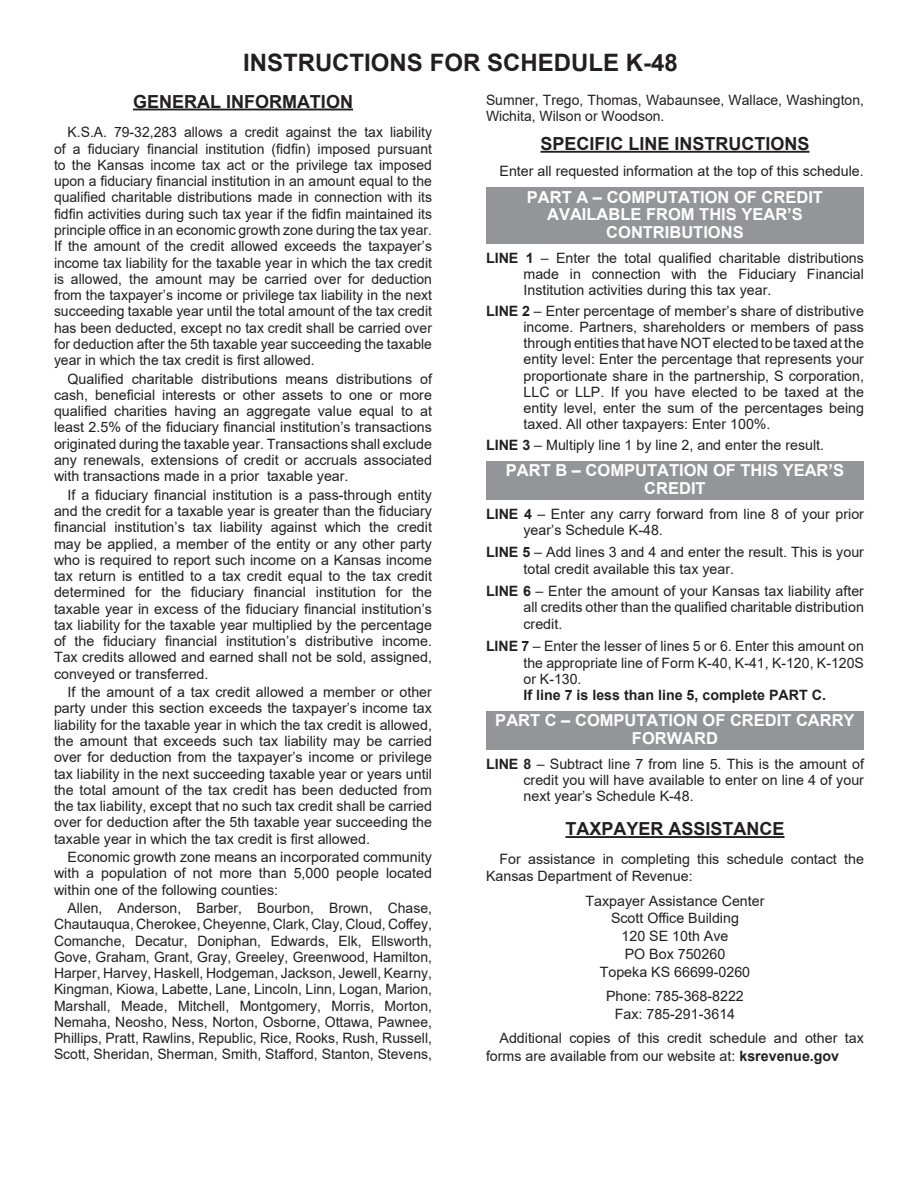
<style>
.page{position:relative;width:918px;height:1188px;background:#fff}
.page>*{position:absolute;margin:0;border:0;box-sizing:border-box;transform-origin:0 0}
.Page_Title{font:700 24px "Arial";color:#231f20}
.Story_Heading{font:700 18px "Arial";color:#231f20}
.Story_Text_Bullets{font:700 18px "Arial";color:#231f20}
.Paragraph_Shading_2{font:700 16.5px/17.7px "Arial";color:#fff;text-align:center}
.Story_Text_Bullets-2{font:14.25px/16.2px "Arial";color:#231f20;text-align:justify}
.Story_Text_Bullets-3{font:700 14.25px "Arial";color:#231f20}
.s1{font-weight:700}
</style>
<div class="page">
<hr style="left:133px;top:109px;width:220px;height:1px;background:#231f20">
<hr style="left:540px;top:151px;width:270px;height:2px;background:#231f20">
<div style="left:486px;top:187px;width:378px;height:57px;background:#939598"></div>
<div style="left:486px;top:461px;width:378px;height:38px;background:#939598"></div>
<div style="left:486px;top:711px;width:378px;height:39px;background:#939598"></div>
<hr style="left:565px;top:836px;width:220px;height:2px;background:#231f20">
<h1 class="Page_Title" style="left:243px;top:46px;width:436px">INSTRUCTIONS FOR SCHEDULE K-48</h1>
<p class="Story_Heading" style="left:133px;top:89px;width:221px">GENERAL INFORMATION</p>
<p class="Story_Text_Bullets-2" style="left:54px;top:124px;width:380px;text-indent:14px">K.S.A. 79-32,283 allows a credit against the tax liability of a fiduciary financial institution (fidfin) imposed pursuant to the Kansas income tax act or the privilege tax imposed upon a fiduciary financial institution in an amount equal to the qualified charitable distributions made in connection with its fidfin activities during such tax year if the fidfin maintained its principle office in an economic growth zone during the tax year.<br>If the amount of the credit allowed exceeds the taxpayer’s income tax liability for the taxable year in which the tax credit is allowed, the amount may be carried over for deduction from the taxpayer’s income or privilege tax liability in the next succeeding taxable year until the total amount of the tax credit has been deducted, except no tax credit shall be carried over for deduction after the 5th taxable year succeeding the taxable year in which the tax credit is first allowed.</p>
<p class="Story_Text_Bullets-2" style="left:54px;top:370px;width:380px;text-indent:14px">Qualified charitable distributions means distributions of cash, beneficial interests or other assets to one or more qualified charities having an aggregate value equal to at least 2.5% of the fiduciary financial institution’s transactions originated during the taxable year. Transactions shall exclude any renewals, extensions of credit or accruals associated with transactions made in a prior taxable year.</p>
<p class="Story_Text_Bullets-2" style="left:54px;top:486px;width:380px;text-indent:14px">If a fiduciary financial institution is a pass-through entity and the credit for a taxable year is greater than the fiduciary financial institution’s tax liability against which the credit may be applied, a member of the entity or any other party who is required to report such income on a Kansas income tax return is entitled to a tax credit equal to the tax credit determined for the fiduciary financial institution for the taxable year in excess of the fiduciary financial institution’s tax liability for the taxable year multiplied by the percentage of the fiduciary financial institution’s distributive income.<br>Tax credits allowed and earned shall not be sold, assigned, conveyed or transferred.</p>
<p class="Story_Text_Bullets-2" style="left:54px;top:684px;width:380px;text-indent:14px">If the amount of a tax credit allowed a member or other party under this section exceeds the taxpayer’s income tax liability for the taxable year in which the tax credit is allowed, the amount that exceeds such tax liability may be carried over for deduction from the taxpayer’s income or privilege tax liability in the next succeeding taxable year or years until the total amount of the tax credit has been deducted from the tax liability, except that no such tax credit shall be carried over for deduction after the 5th taxable year succeeding the taxable year in which the tax credit is first allowed.</p>
<p class="Story_Text_Bullets-2" style="left:54px;top:849px;width:380px;text-indent:14px">Economic growth zone means an incorporated community with a population of not more than 5,000 people located within one of the following counties:</p>
<p class="Story_Text_Bullets-2" style="left:54px;top:900px;width:380px;text-indent:14px">Allen, Anderson, Barber, Bourbon, Brown, Chase, Chautauqua, Cherokee, Cheyenne, Clark, Clay, Cloud, Coffey, Comanche, Decatur, Doniphan, Edwards, Elk, Ellsworth, Gove, Graham, Grant, Gray, Greeley, Greenwood, Hamilton, Harper, Harvey, Haskell, Hodgeman, Jackson, Jewell, Kearny, Kingman, Kiowa, Labette, Lane, Lincoln, Linn, Logan, Marion, Marshall, Meade, Mitchell, Montgomery, Morris, Morton, Nemaha, Neosho, Ness, Norton, Osborne, Ottawa, Pawnee, Phillips, Pratt, Rawlins, Republic, Rice, Rooks, Rush, Russell, Scott, Sheridan, Sherman, Smith, Stafford, Stanton, Stevens,</p>
<p class="Story_Text_Bullets-2" style="left:486px;top:92px;width:379px">Sumner, Trego, Thomas, Wabaunsee, Wallace, Washington,<br>Wichita, Wilson or Woodson.</p>
<p class="Story_Heading" style="left:540px;top:131px;width:271px">SPECIFIC LINE INSTRUCTIONS</p>
<p class="Story_Text_Bullets-2" style="left:500px;top:163px;width:366px">Enter all requested information at the top of this schedule.</p>
<p class="Paragraph_Shading_2" style="left:527px;top:188px;width:298px">PART A – COMPUTATION OF CREDIT<br>AVAILABLE FROM THIS YEAR’S<br>CONTRIBUTIONS</p>
<p class="Story_Text_Bullets-2" style="left:524px;top:250px;width:342px;text-indent:-38px"><span class="s1">LINE 1</span> – Enter the total qualified charitable distributions made in connection with the Fiduciary Financial Institution activities during this tax year.</p>
<p class="Story_Text_Bullets-2" style="left:524px;top:303px;width:342px;text-indent:-38px"><span class="s1">LINE 2</span> – Enter percentage of member’s share of distributive income. Partners, shareholders or members of pass through entities that have NOT elected to be taxed at the entity level: Enter the percentage that represents your proportionate share in the partnership, S corporation, LLC or LLP. If you have elected to be taxed at the entity level, enter the sum of the percentages being taxed. All other taxpayers: Enter 100%.</p>
<p class="Story_Text_Bullets-2" style="left:486px;top:436px;width:340px"><span class="s1">LINE 3</span> – Multiply line 1 by line 2, and enter the result.</p>
<p class="Paragraph_Shading_2" style="left:506px;top:462px;width:340px">PART B – COMPUTATION OF THIS YEAR’S<br>CREDIT</p>
<p class="Story_Text_Bullets-2" style="left:524px;top:505px;width:342px;text-indent:-38px"><span class="s1">LINE 4</span> – Enter any carry forward from line 8 of your prior year’s Schedule K-48.</p>
<p class="Story_Text_Bullets-2" style="left:524px;top:544px;width:342px;text-indent:-38px"><span class="s1">LINE 5</span> – Add lines 3 and 4 and enter the result. This is your total credit available this tax year.</p>
<p class="Story_Text_Bullets-2" style="left:524px;top:583px;width:342px;text-indent:-38px"><span class="s1">LINE 6</span> – Enter the amount of your Kansas tax liability after all credits other than the qualified charitable distribution credit.</p>
<p class="Story_Text_Bullets-2" style="left:524px;top:638px;width:342px;text-indent:-38px"><span class="s1">LINE 7</span> – Enter the lesser of lines 5 or 6. Enter this amount on the appropriate line of Form K-40, K-41, K-120, K-120S or K-130.</p>
<p class="Story_Text_Bullets-3" style="left:524px;top:685px;width:304px">If line 7 is less than line 5, complete PART C.</p>
<p class="Paragraph_Shading_2" style="left:495px;top:712px;width:361px">PART C – COMPUTATION OF CREDIT CARRY<br>FORWARD</p>
<p class="Story_Text_Bullets-2" style="left:524px;top:756px;width:342px;text-indent:-38px"><span class="s1">LINE 8</span> – Subtract line 7 from line 5. This is the amount of credit you will have available to enter on line 4 of your next year’s Schedule K-48.</p>
<p class="Story_Text_Bullets" style="left:565px;top:816px;width:221px">TAXPAYER ASSISTANCE</p>
<p class="Story_Text_Bullets-2" style="left:486px;top:850px;width:380px;line-height:17.7px;text-indent:14px">For assistance in completing this schedule contact the<br>Kansas Department of Revenue:</p>
<p class="Story_Text_Bullets-2" style="left:586px;top:893px;width:180px">Taxpayer Assistance Center</p>
<p class="Story_Text_Bullets-2" style="left:611px;top:910px;width:129px">Scott Office Building</p>
<p class="Story_Text_Bullets-2" style="left:622px;top:928px;width:108px">120 SE 10th Ave</p>
<p class="Story_Text_Bullets-2" style="left:625px;top:946px;width:102px">PO Box 750260</p>
<p class="Story_Text_Bullets-2" style="left:600px;top:963px;width:152px">Topeka KS 66699-0260</p>
<p class="Story_Text_Bullets-2" style="left:606px;top:988px;width:139px">Phone: 785-368-8222</p>
<p class="Story_Text_Bullets-2" style="left:615px;top:1006px;width:122px">Fax: 785-291-3614</p>
<p class="Story_Text_Bullets-2" style="left:486px;top:1029px;width:379px;line-height:17.7px;text-indent:14px">Additional copies of this credit schedule and other tax forms are available from our website at: <span class="s1">ksrevenue.gov</span></p>
</div>
